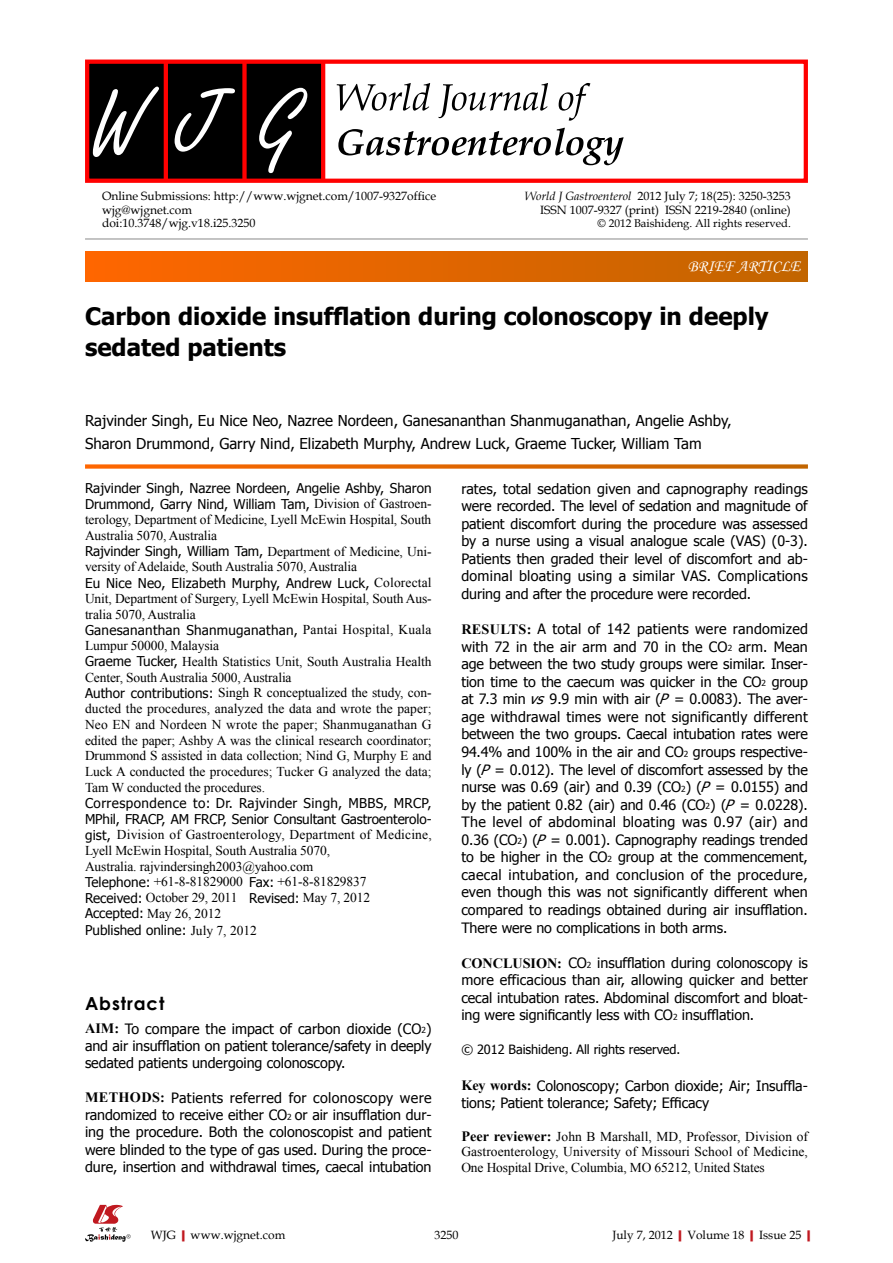
<style>
.page{position:relative;width:893px;height:1263px;background:#fff}
.page>*{position:absolute;margin:0;border:0;box-sizing:border-box;transform-origin:0 0}
.t1{font:700 24px/31.5px "Tahoma";color:#000}
.t2{font:700 18px "Century Gothic";letter-spacing:.05em;color:#000}
.t3{font:16.5px "Monotype Corsiva";color:#fff}
.t4{font:15px/22.5px "Tahoma";color:#000}
.t5{font:14.25px/17.5px "Tahoma";letter-spacing:-.005em;color:#000;text-align:justify}
.t6{font:13.5px/15.8px "Times New Roman";letter-spacing:-.01em;color:#000}
.t7{font:13.5px/15.8px "Tahoma";color:#000}
.t8{font:12.75px "Tahoma";letter-spacing:-.005em;color:#000}
.t9{font:12px/13.5px "Book Antiqua";color:#000}
.t10{font:11.25px "Book Antiqua";color:#000}
.s1{font-style:italic}
.s2{font-family:"Times New Roman"}
.s3{font-family:"Tahoma"}
.s4{font-family:"Times New Roman";font-weight:700}
.s5{font-size:8.25px}
.s6{font-weight:700;font-size:14.25px}
.s7{font-weight:700;color:#c01920}
</style>
<div class="page">
<div style="left:85px;top:252px;width:723px;height:29px;background:linear-gradient(to right,#f60,#c16500)"></div>
<svg style="left:85px;top:464px;width:723px;height:5px;background:#e47c26"></svg>
<hr style="left:85px;top:239px;width:723px;height:1px;background:#898989">
<div style="left:87px;top:61px;width:236px;height:121px;background:#000"></div>
<hr style="left:164px;top:61px;width:4px;height:121px;background:#f00">
<div style="left:242px;top:61px;width:5px;height:121px;background:#f00"></div>
<hr style="left:321px;top:61px;width:4px;height:121px;background:#f00">
<div style="left:85px;top:60px;width:723px;height:123px;border:4px solid #f00"></div>
<svg style="left:259px;top:88px;width:48px;height:85px"></svg>
<svg style="left:175px;top:88px;width:60px;height:64px"></svg>
<svg style="left:93px;top:87px;width:66px;height:70px"></svg>
<svg style="left:337px;top:83px;width:253px;height:38px"></svg>
<svg style="left:338px;top:128px;width:286px;height:37px"></svg>
<svg style="left:85px;top:1205px;width:46px;height:37px"></svg>
<p class="t9" style="left:102px;top:189px;width:336px">Online Submissions: http://www.wjgnet.com/1007-9327office wjg@wjgnet.com<br>doi:10.3748/wjg.v18.i25.3250</p>
<p class="t9" style="left:525px;top:189px;width:268px;text-align:right"><span class="s1">World J Gastroenterol</span> 2012 July 7; 18(25): 3250-3253<br>ISSN 1007-9327 (print) ISSN 2219-2840 (online)</p>
<p class="t10" style="left:598px;top:215px;width:195px">© 2012 Baishideng. All rights reserved.</p>
<p class="t3" style="left:688px;top:256px;width:114px">BRIEF ARTICLE</p>
<h1 class="t1" style="left:85px;top:298px;width:685px">Carbon dioxide insufflation during colonoscopy in deeply sedated patients</h1>
<p class="t4" style="left:85px;top:409px;width:648px">Rajvinder Singh, Eu Nice Neo, Nazree Nordeen, Ganesananthan Shanmuganathan, Angelie Ashby,<br>Sharon Drummond, Garry Nind, Elizabeth Murphy, Andrew Luck, Graeme Tucker, William Tam</p>
<p class="t7" style="left:85px;top:480px;width:348px">Rajvinder Singh, Nazree Nordeen, Angelie Ashby, Sharon<br>Drummond, Garry Nind, William Tam, <span class="s2">Division of Gastroen-</span></p>
<p class="t6" style="left:85px;top:511px;width:348px">terology, Department of Medicine, Lyell McEwin Hospital, South<br>Australia 5070, Australia</p>
<p class="t7" style="left:85px;top:543px;width:348px">Rajvinder Singh, William Tam, <span class="s2">Department of Medicine, Uni-</span></p>
<p class="t6" style="left:85px;top:559px;width:274px">versity of Adelaide, South Australia 5070, Australia</p>
<p class="t7" style="left:85px;top:574px;width:348px">Eu Nice Neo, Elizabeth Murphy, Andrew Luck, <span class="s2">Colorectal</span></p>
<p class="t6" style="left:85px;top:590px;width:348px">Unit, Department of Surgery, Lyell McEwin Hospital, South Aus&shy;tralia 5070, Australia</p>
<p class="t7" style="left:85px;top:621px;width:348px">Ganesananthan Shanmuganathan, <span class="s2">Pantai Hospital, Kuala</span></p>
<p class="t6" style="left:85px;top:637px;width:348px">Lumpur 50000, Malaysia<br><span class="s3">Graeme Tucker,</span> Health Statistics Unit, South Australia Health Center, South Australia 5000, Australia<br><span class="s3">Author contributions:</span> Singh R conceptualized the study, con&shy;ducted the procedures, analyzed the data and wrote the paper; Neo EN and Nordeen N wrote the paper; Shanmuganathan G edited the paper; Ashby A was the clinical research coordinator; Drummond S assisted in data collection; Nind G, Murphy E and Luck A conducted the procedures; Tucker G analyzed the data; Tam W conducted the procedures.</p>
<p class="t7" style="left:85px;top:795px;width:348px">Correspondence to: Dr. Rajvinder Singh, MBBS, MRCP,<br>MPhil, FRACP, AM FRCP, Senior Consultant Gastroenterolo-</p>
<p class="t6" style="left:85px;top:826px;width:348px"><span class="s3">gist,</span> Division of Gastroenterology, Department of Medicine, Lyell McEwin Hospital, South Australia 5070,<br>Australia. rajvindersingh2003@yahoo.com<br><span class="s3">Telephone:</span> +61-8-81829000 <span class="s3">Fax:</span> +61-8-81829837<br><span class="s3">Received:</span> October 29, 2011 <span class="s3">Revised:</span> May 7, 2012<br><span class="s3">Accepted:</span> May 26, 2012</p>
<p class="t7" style="left:85px;top:922px;width:173px">Published online: <span class="s2">July 7, 2012</span></p>
<p class="t5" style="left:461px;top:479px;width:348px">rates, total sedation given and capnography readings were recorded. The level of sedation and magnitude of patient discomfort during the procedure was assessed by a nurse using a visual analogue scale (VAS) (0-3).<br>Patients then graded their level of discomfort and ab&shy;dominal bloating using a similar VAS. Complications during and after the procedure were recorded.</p>
<p class="t5" style="left:461px;top:619px;width:348px"><span class="s4">RESULTS:</span> A total of 142 patients were randomized with 72 in the air arm and 70 in the CO<span class="s5">2</span> arm. Mean age between the two study groups were similar. Inser&shy;tion time to the caecum was quicker in the CO<span class="s5">2</span> group at 7.3 min <span class="s1">vs</span>9.9 min with air (<span class="s1">P</span> = 0.0083). The aver&shy;age withdrawal times were not significantly different between the two groups. Caecal intubation rates were 94.4% and 100% in the air and CO<span class="s5">2</span> groups respective&shy;ly (<span class="s1">P</span> = 0.012). The level of discomfort assessed by the nurse was 0.69 (air) and 0.39 (CO<span class="s5">2</span>) (<span class="s1">P</span> = 0.0155) and by the patient 0.82 (air) and 0.46 (CO<span class="s5">2</span>) (<span class="s1">P</span> = 0.0228).<br>The level of abdominal bloating was 0.97 (air) and 0.36 (CO<span class="s5">2</span>) (<span class="s1">P</span> = 0.001). Capnography readings trended to be higher in the CO<span class="s5">2</span> group at the commencement, caecal intubation, and conclusion of the procedure, even though this was not significantly different when compared to readings obtained during air insufflation.<br>There were no complications in both arms.</p>
<p class="t5" style="left:461px;top:954px;width:348px"><span class="s4">CONCLUSION:</span> CO<span class="s5">2</span> insufflation during colonoscopy is more efficacious than air, allowing quicker and better cecal intubation rates. Abdominal discomfort and bloat&shy;ing were significantly less with CO<span class="s5">2</span> insufflation.</p>
<p class="t8" style="left:461px;top:1041px;width:221px">© 2012 Baishideng. All rights reserved.</p>
<p class="t5" style="left:461px;top:1076px;width:348px"><span class="s4">Key words:</span> Colonoscopy; Carbon dioxide; Air; Insuffla&shy;tions; Patient tolerance; Safety; Efficacy</p>
<p class="t6" style="left:461px;top:1128px;width:348px;text-align:justify"><span class="s6">Peer reviewer:</span> John B Marshall, MD, Professor, Division of Gastroenterology, University of Missouri School of Medicine, One Hospital Drive, Columbia, MO 65212, United States</p>
<p class="t2" style="left:85px;top:990px;width:81px">Abstract</p>
<p class="t5" style="left:85px;top:1019px;width:348px"><span class="s4">AIM:</span> To compare the impact of carbon dioxide (CO<span class="s5">2</span>) and air insufflation on patient tolerance/safety in deeply sedated patients undergoing colonoscopy.</p>
<p class="t5" style="left:85px;top:1088px;width:348px"><span class="s4">METHODS:</span> Patients referred for colonoscopy were randomized to receive either CO<span class="s5">2</span> or air insufflation dur&shy;ing the procedure. Both the colonoscopist and patient were blinded to the type of gas used. During the proce&shy;dure, insertion and withdrawal times, caecal intubation</p>
<p class="t9" style="left:151px;top:1227px;width:136px">WJG<span class="s7">|</span>www.wjgnet.com</p>
<p class="t9" style="left:434px;top:1227px;width:25px">3250</p>
<p class="t9" style="left:612px;top:1227px;width:205px">July 7, 2012<span class="s7">|</span>Volume 18<span class="s7">|</span>Issue 25<span class="s7">|</span></p>
</div>
